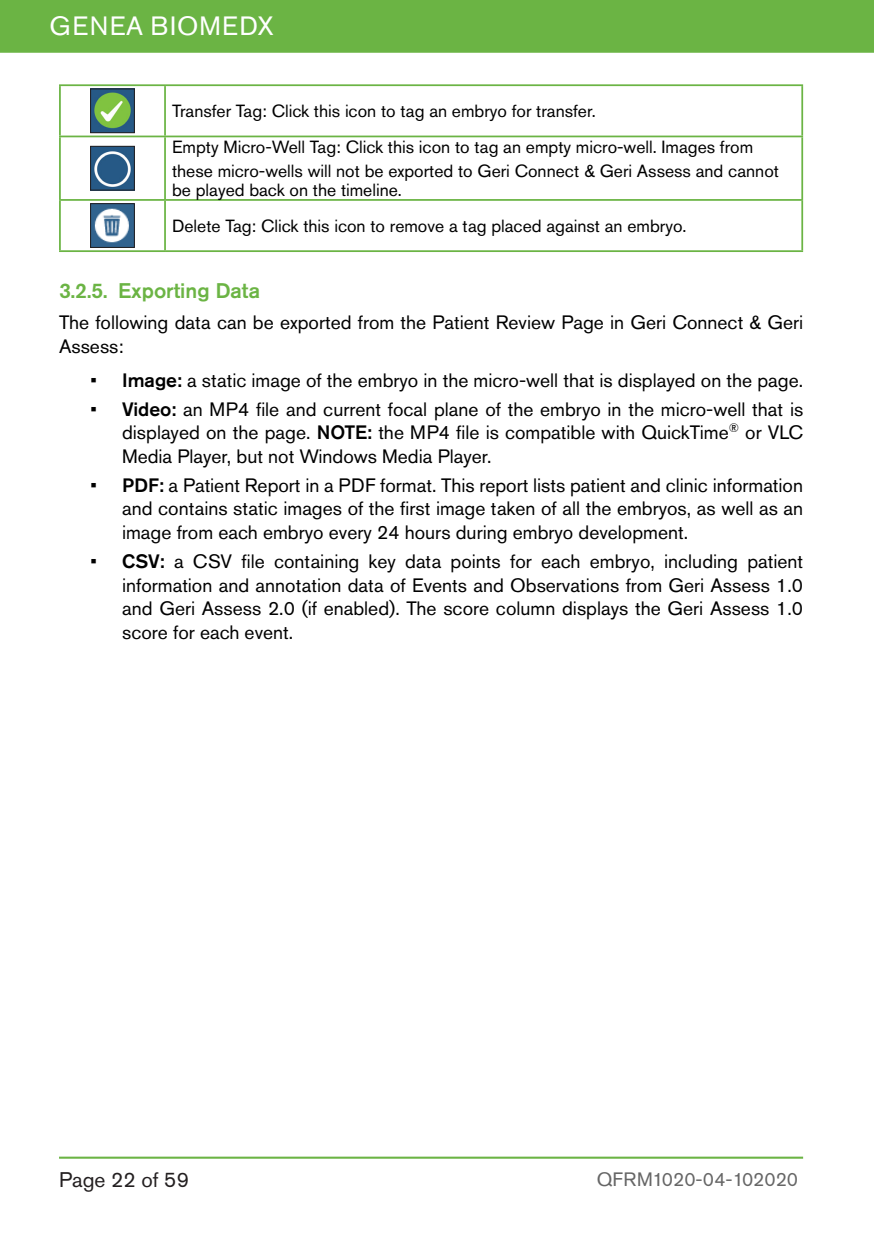
<style>
.page{position:relative;width:874px;height:1241px;background:#fff}
.page>*{position:absolute;margin:0;border:0;box-sizing:border-box;transform-origin:0 0}
.t1{font:26.25px "Akzidenz Grotesk Std";letter-spacing:.055em;color:#fff}
.t2{font:500 21px "Akzidenz Grotesk Std";color:#6bb444}
.t3{font:21px "Akzidenz Grotesk Std";color:#231f20}
.t4{font:19.25px/23.6px "Akzidenz Grotesk Std";color:#000;text-align:justify}
.t5{font:19.25px "Akzidenz Grotesk Std";color:#666}
.TABLE_TEXT{font:17.5px/23.6px "Akzidenz Grotesk Std";color:#000}
.s1{font-weight:500}
</style>
<div class="page">
<div style="left:0;top:0;width:873px;height:53px;background:#6bb444"></div>
<hr style="left:59px;top:1156px;width:743px;height:2px;background:#6bb444">
<hr style="left:59px;top:84px;width:106px;height:2px;background:#6bb444">
<hr style="left:59px;top:86px;width:2px;height:49px;background:#6bb444">
<hr style="left:165px;top:84px;width:637px;height:2px;background:#6bb444">
<hr style="left:164px;top:86px;width:2px;height:49px;background:#6bb444">
<hr style="left:801px;top:86px;width:1px;height:49px;background:#6bb444">
<hr style="left:59px;top:135px;width:106px;height:2px;background:#6bb444">
<hr style="left:59px;top:137px;width:2px;height:62px;background:#6bb444">
<hr style="left:165px;top:135px;width:637px;height:2px;background:#6bb444">
<hr style="left:164px;top:137px;width:2px;height:62px;background:#6bb444">
<hr style="left:801px;top:137px;width:1px;height:62px;background:#6bb444">
<hr style="left:59px;top:199px;width:106px;height:2px;background:#6bb444">
<hr style="left:59px;top:201px;width:2px;height:49px;background:#6bb444">
<hr style="left:165px;top:199px;width:637px;height:2px;background:#6bb444">
<hr style="left:164px;top:201px;width:2px;height:49px;background:#6bb444">
<hr style="left:801px;top:201px;width:1px;height:49px;background:#6bb444">
<hr style="left:59px;top:250px;width:106px;height:2px;background:#6bb444">
<hr style="left:165px;top:250px;width:637px;height:2px;background:#6bb444">
<img style="left:92px;top:91px;width:40px;height:40px">
<div style="left:90px;top:89px;width:44px;height:44px;border:1px solid #231f20"></div>
<img style="left:92px;top:148px;width:40px;height:40px">
<div style="left:90px;top:146px;width:44px;height:44px;border:1px solid #231f20"></div>
<img style="left:92px;top:205px;width:40px;height:40px">
<div style="left:90px;top:203px;width:44px;height:44px;border:1px solid #231f20"></div>
<h1 class="t1" style="left:50px;top:11px;width:225px">GENEA BIOMEDX</h1>
<p class="TABLE_TEXT" style="left:172px;top:99px;width:425px">Transfer Tag: Click this icon to tag an embryo for transfer.</p>
<p class="TABLE_TEXT" style="left:172px;top:135px;width:608px">Empty Micro-Well Tag: Click this icon to tag an empty micro-well. Images from these micro-wells will not be exported to Geri Connect &amp; Geri Assess and cannot</p>
<p class="TABLE_TEXT" style="left:172px;top:178px;width:231px">be played back on the timeline.</p>
<p class="TABLE_TEXT" style="left:172px;top:214px;width:516px">Delete Tag: Click this icon to remove a tag placed against an embryo.</p>
<p class="t2" style="left:59px;top:278px;width:203px">3.2.5. Exporting Data</p>
<p class="t4" style="left:59px;top:310px;width:745px">The following data can be exported from the Patient Review Page in Geri Connect &amp; Geri<br>Assess:</p>
<p class="t4" style="left:90px;top:368px;width:713px">• <span class="s1">Image:</span> a static image of the embryo in the micro-well that is displayed on the page.</p>
<p class="t4" style="left:122px;top:397px;width:682px;text-indent:-31px">• <span class="s1">Video:</span> an MP4 file and current focal plane of the embryo in the micro-well that is displayed on the page. <span class="s1">NOTE:</span> the MP4 file is compatible with QuickTime<sup>®</sup> or VLC Media Player, but not Windows Media Player.</p>
<p class="t4" style="left:122px;top:473px;width:682px;text-indent:-31px">• <span class="s1">PDF:</span> a Patient Report in a PDF format. This report lists patient and clinic information and contains static images of the first image taken of all the embryos, as well as an image from each embryo every 24 hours during embryo development.</p>
<p class="t4" style="left:122px;top:549px;width:682px;text-indent:-31px">• <span class="s1">CSV:</span> a CSV file containing key data points for each embryo, including patient information and annotation data of Events and Observations from Geri Assess 1.0 and Geri Assess 2.0 (if enabled). The score column displays the Geri Assess 1.0 score for each event.</p>
<p class="t3" style="left:59px;top:1167px;width:131px">Page 22 of 59</p>
<p class="t5" style="left:596px;top:1167px;width:203px">QFRM1020-04-102020</p>
</div>
